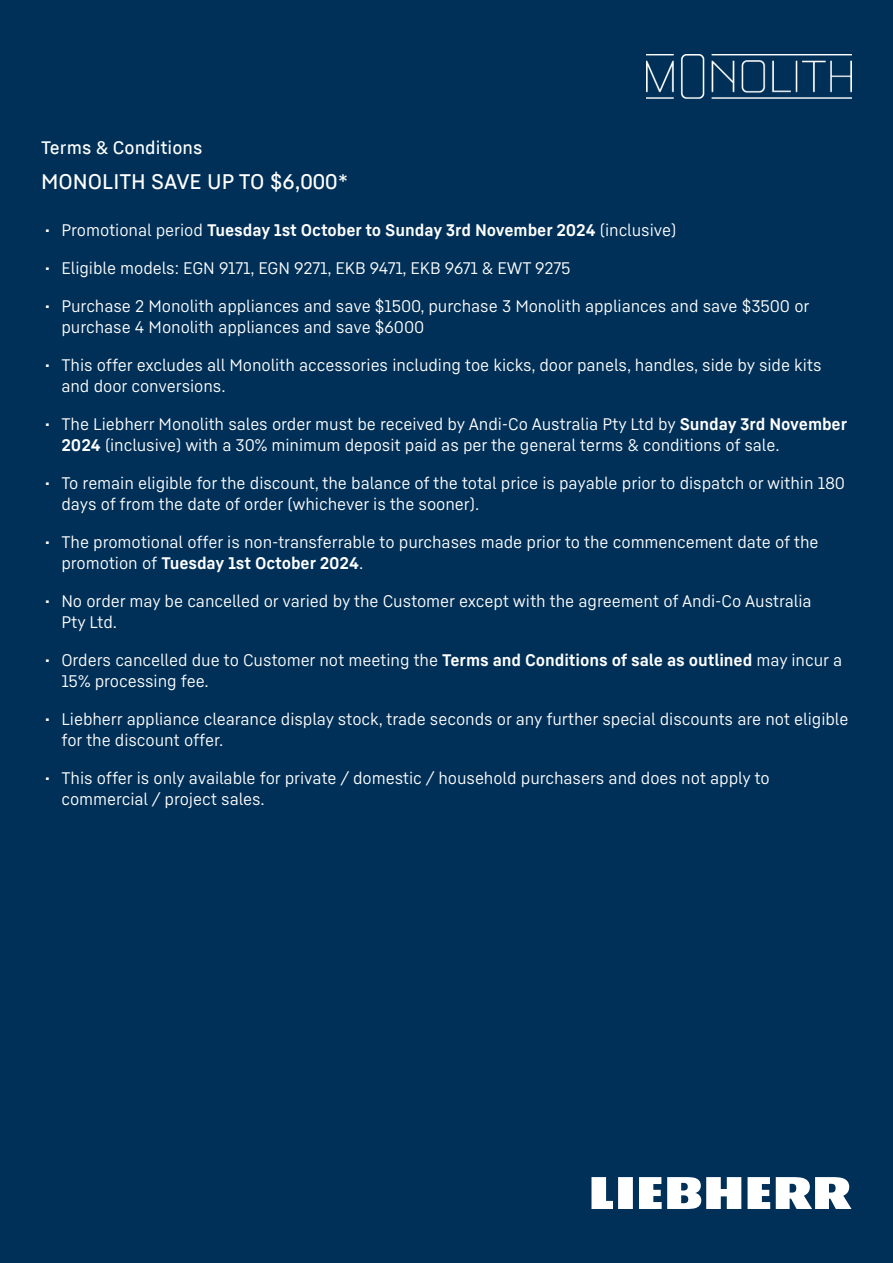
<style>
.page{position:relative;width:893px;height:1263px;background:#003057}
.page>*{position:absolute;margin:0;border:0;box-sizing:border-box;transform-origin:0 0}
.t1{font:500 21px "Liebherr Text Office";color:#fff}
.t2{font:500 18px "Liebherr Text Office";color:#fff}
.t3{font:16.5px/21px "Liebherr Text";letter-spacing:-.005em;color:#fff}
.t4{font:700 16.5px "Liebherr Text";letter-spacing:-.005em;color:#fff}
.s1{font-weight:400}
.s2{font-weight:700}
</style>
<div class="page">
<svg style="left:591px;top:1177px;width:260px;height:32px"></svg>
<img style="left:646px;top:54px;width:205px;height:44px">
<p class="t2" style="left:41px;top:136px;width:163px">Terms &amp; Conditions</p>
<p class="t1" style="left:41px;top:167px;width:309px">MONOLITH SAVE UP TO $6,000*</p>
<p class="t4" style="left:44px;top:219px;width:633px"><span class="s1">• Promotional period</span> Tuesday 1st October to Sunday 3rd November 2024 <span class="s1">(inclusive)</span></p>
<p class="t3" style="left:44px;top:257px;width:528px">• Eligible models: EGN 9171, EGN 9271, EKB 9471, EKB 9671 &amp; EWT 9275</p>
<p class="t3" style="left:61px;top:295px;width:750px;text-indent:-17px">• Purchase 2 Monolith appliances and save $1500, purchase 3 Monolith appliances and save $3500 or purchase 4 Monolith appliances and save $6000</p>
<p class="t3" style="left:61px;top:354px;width:762px;text-indent:-17px">• This offer excludes all Monolith accessories including toe kicks, door panels, handles, side by side kits and door conversions.</p>
<p class="t3" style="left:61px;top:413px;width:787px;text-indent:-17px">• The Liebherr Monolith sales order must be received by Andi-Co Australia Pty Ltd by <span class="s2">Sunday 3rd November<br>2024</span> (inclusive) with a 30% minimum deposit paid as per the general terms &amp; conditions of sale.</p>
<p class="t3" style="left:61px;top:472px;width:785px;text-indent:-17px">• To remain eligible for the discount, the balance of the total price is payable prior to dispatch or within 180 days of from the date of order (whichever is the sooner).</p>
<p class="t3" style="left:61px;top:531px;width:759px;text-indent:-17px">• The promotional offer is non-transferrable to purchases made prior to the commencement date of the promotion of <span class="s2">Tuesday 1st October 2024</span>.</p>
<p class="t3" style="left:61px;top:590px;width:752px;text-indent:-17px">• No order may be cancelled or varied by the Customer except with the agreement of Andi-Co Australia<br>Pty Ltd.</p>
<p class="t3" style="left:61px;top:649px;width:782px;text-indent:-17px">• Orders cancelled due to Customer not meeting the <span class="s2">Terms and Conditions of sale as outlined</span> may incur a<br>15% processing fee.</p>
<p class="t3" style="left:61px;top:708px;width:788px;text-indent:-17px">• Liebherr appliance clearance display stock, trade seconds or any further special discounts are not eligible for the discount offer.</p>
<p class="t3" style="left:61px;top:767px;width:710px;text-indent:-17px">• This offer is only available for private / domestic / household purchasers and does not apply to commercial / project sales.</p>
</div>
